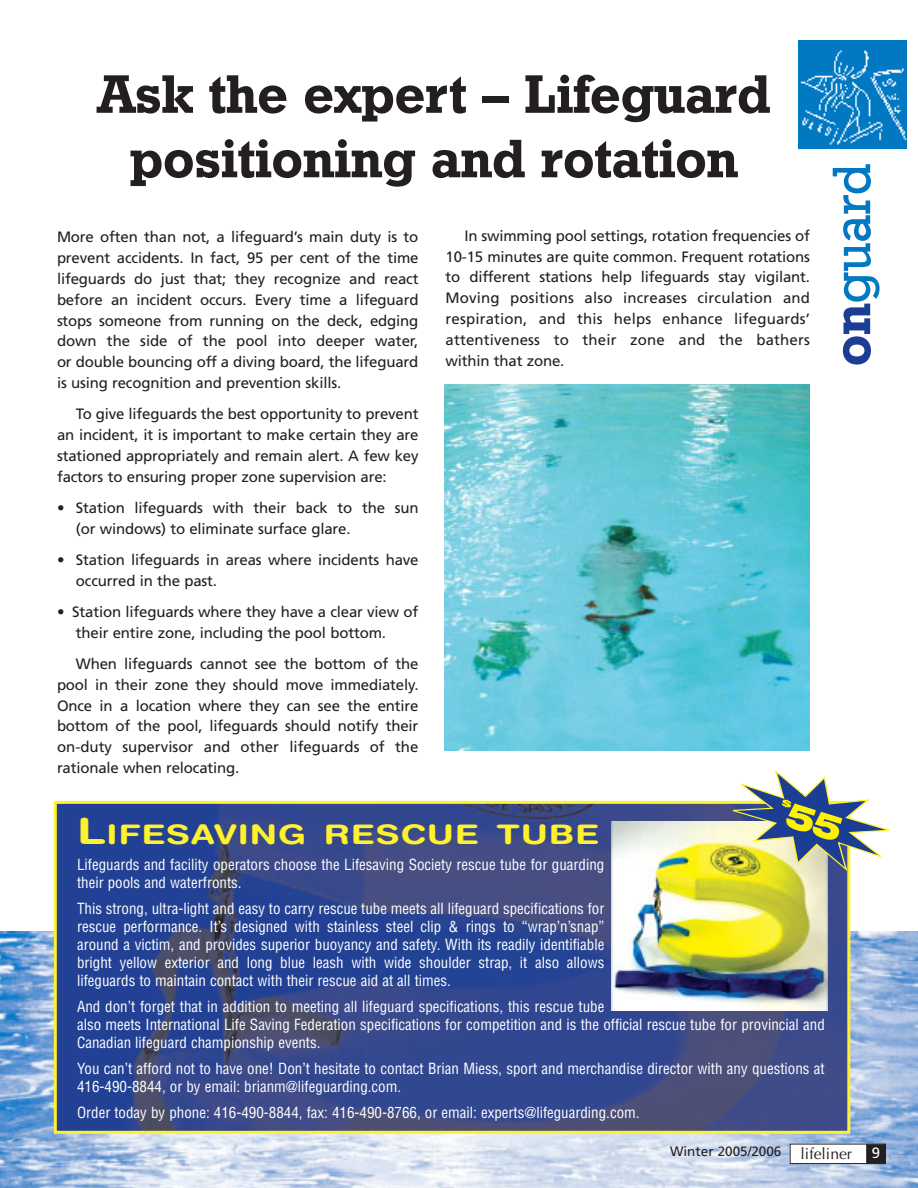
<style>
.page{position:relative;width:918px;height:1188px;background:#fff}
.page>*{position:absolute;margin:0;border:0;box-sizing:border-box;transform-origin:0 0}
.t1{font:54px/64.5px "Geometric Slab 712 BT Bold A";color:#231f1f;text-align:center}
.t2{font:54px "Geometric Slab 712 BT Medium A";color:#0078c2}
.t3{font:700 27px "Helvetica Rounded";letter-spacing:.025em;color:#fff22d;scale:1.3 1}
.t4{font:15px/20.9px "Frutiger";letter-spacing:-.01em;color:#231f1f;text-align:justify}
.t5{font:condensed 15px/18px "Helvetica";color:#fff}
.t6{font:15px "Frutiger";color:#fff}
.t7{font:13.5px "Frutiger";color:#231f1f}
.s1{font-family:"Geometric Slab 712 BT Bold A";color:#1b3e94}
.s2{font-size:36px}
.s3{font-family:"Optima";font-size:15.75px}
</style>
<div class="page">
<img style="left:0;top:932px;width:918px;height:256px">
<div style="left:790px;top:1144px;width:95px;height:19px;background:#fff"></div>
<div style="left:790px;top:1144px;width:96px;height:20px;border:1px solid #231f1f"></div>
<div style="left:867px;top:1145px;width:18px;height:18px;background:#231f1f"></div>
<div style="left:866px;top:1144px;width:20px;height:19px;border:1px solid #231f1f"></div>
<img style="left:798px;top:40px;width:108px;height:108px">
<img style="left:444px;top:384px;width:366px;height:367px">
<img style="left:58px;top:805px;width:788px;height:325px">
<div style="left:54px;top:801px;width:796px;height:333px;border:3px solid #fff22d"></div>
<img style="left:612px;top:821px;width:216px;height:190px">
<svg style="left:723px;top:770px;width:167px;height:118px"></svg>
<h1 class="t1" style="left:98px;top:67px;width:674px">Ask the expert – Lifeguard positioning and rotation</h1>
<p class="t4" style="left:57px;top:228px;width:363px">More often than not, a lifeguard’s main duty is to prevent accidents. In fact, 95 per cent of the time lifeguards do just that; they recognize and react before an incident occurs. Every time a lifeguard stops someone from running on the deck, edging down the side of the pool into deeper water, or double bouncing off a diving board, the lifeguard is using recognition and prevention skills.</p>
<p class="t4" style="left:57px;top:405px;width:363px;text-indent:19px">To give lifeguards the best opportunity to prevent an incident, it is important to make certain they are stationed appropriately and remain alert. A few key factors to ensuring proper zone supervision are:</p>
<p class="t4" style="left:76px;top:498px;width:344px;text-indent:-19px">• Station lifeguards with their back to the sun (or windows) to eliminate surface glare.</p>
<p class="t4" style="left:76px;top:550px;width:344px;text-indent:-19px">• Station lifeguards in areas where incidents have occurred in the past.</p>
<p class="t4" style="left:76px;top:602px;width:344px;text-indent:-19px">• Station lifeguards where they have a clear view of their entire zone, including the pool bottom.</p>
<p class="t4" style="left:57px;top:654px;width:363px;text-indent:19px">When lifeguards cannot see the bottom of the pool in their zone they should move immediately.<br>Once in a location where they can see the entire bottom of the pool, lifeguards should notify their on-duty supervisor and other lifeguards of the rationale when relocating.</p>
<p class="t4" style="left:446px;top:226px;width:366px;text-indent:19px">In swimming pool settings, rotation frequencies of 10-15 minutes are quite common. Frequent rotations to different stations help lifeguards stay vigilant.<br>Moving positions also increases circulation and respiration, and this helps enhance lifeguards’ attentiveness to their zone and the bathers within that zone.</p>
<h1 class="t2" style="left:833px;top:366px;width:204px;rotate:-90deg"><span class="s1">on</span>guard</h1>
<h2 class="t3" style="left:77px;top:824px;width:403px"><span class="s2">L</span>IFESAVING RESCUE TUBE</h2>
<p class="t5" style="left:77px;top:857px;width:529px">Lifeguards and facility operators choose the Lifesaving Society rescue tube for guarding their pools and waterfronts.</p>
<p class="t5" style="left:77px;top:901px;width:529px;text-align:justify">This strong, ultra-light and easy to carry rescue tube meets all lifeguard specifications for rescue performance. It’s designed with stainless steel clip &amp; rings to “wrap’n’snap” around a victim, and provides superior buoyancy and safety. With its readily identifiable bright yellow exterior and long blue leash with wide shoulder strap, it also allows lifeguards to maintain contact with their rescue aid at all times.</p>
<p class="t5" style="left:77px;top:999px;width:749px">And don’t forget that in addition to meeting all lifeguard specifications, this rescue tube<br>also meets International Life Saving Federation specifications for competition and is the official rescue tube for provincial and<br>Canadian lifeguard championship events.</p>
<p class="t5" style="left:77px;top:1061px;width:749px">You can’t afford not to have one! Don’t hesitate to contact Brian Miess, sport and merchandise director with any questions at<br>416-490-8844, or by email: brianm@lifeguarding.com.</p>
<p class="t5" style="left:77px;top:1105px;width:564px">Order today by phone: 416-490-8844, fax: 416-490-8766, or email: experts@lifeguarding.com.</p>
<p class="t7" style="left:670px;top:1146px;width:184px">Winter 2005/2006 <span class="s3">lifeliner</span></p>
<p class="t6" style="left:872px;top:1146px;width:10px">9</p>
</div>
